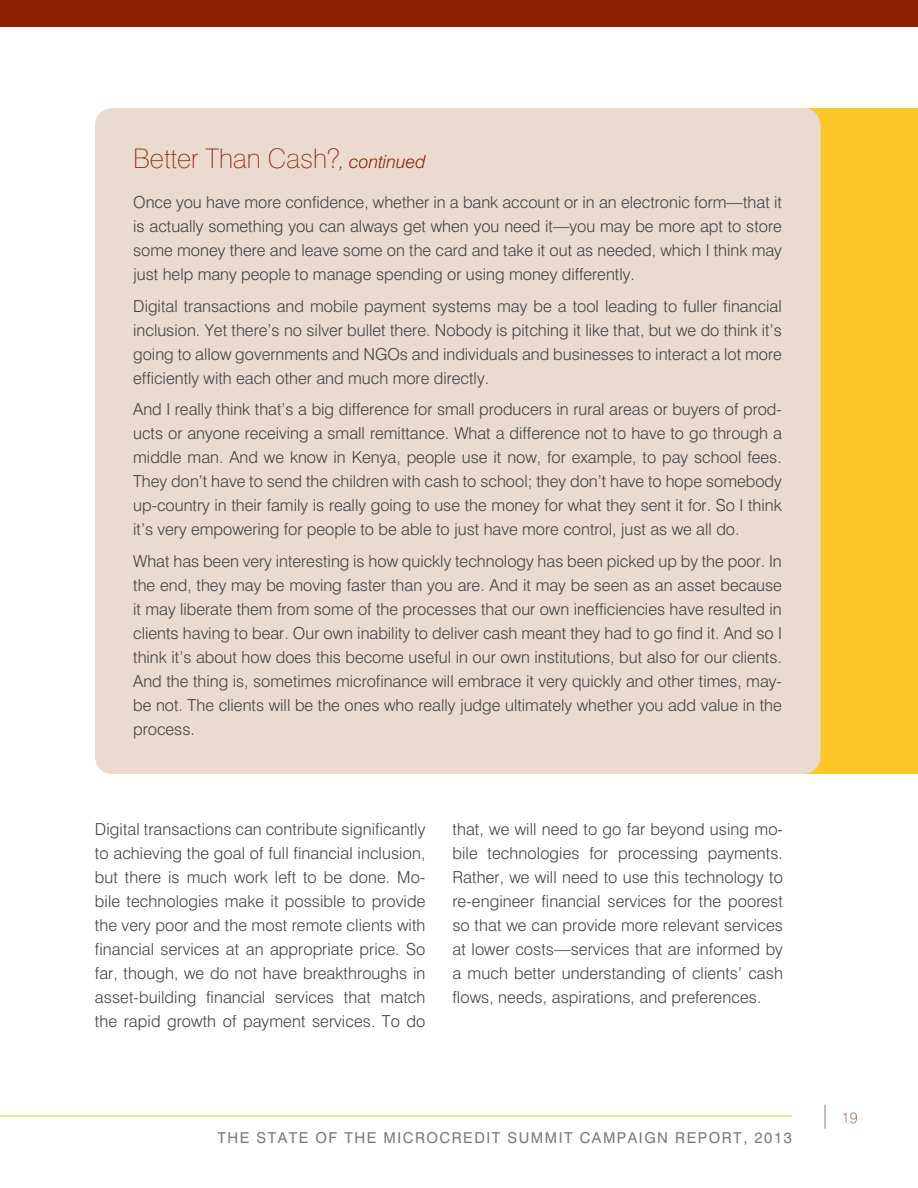
<style>
.page{position:relative;width:918px;height:1188px;background:#fff}
.page>*{position:absolute;margin:0;border:0;box-sizing:border-box;transform-origin:0 0}
.t1{font:100 27px "Swiss";color:#8a1f03}
.t2{font:300 16.5px/24px "Swiss";color:#414042;text-align:justify}
.t3{font:15px "Swiss";letter-spacing:.1em;color:#7a7a7a}
.t4{font:100 15px "Swiss";color:#8a1f03}
.s1{font-weight:300;font-style:italic;font-size:18px}
.s2{font-size:24px;color:#7a7a7a}
</style>
<div class="page">
<div style="left:0;top:0;width:918px;height:27px;background:#8a1f03"></div>
<hr style="left:0;top:1116px;width:792px;height:1px;background:#ffc628">
<div style="left:782px;top:108px;width:136px;height:666px;background:#ffc628"></div>
<div style="left:95px;top:108px;width:726px;height:666px;background:#eadacf;border-radius:18px"></div>
<h1 class="t1" style="left:133px;top:142px;width:294px">Better Than Cash?<span class="s1">, continued</span></h1>
<p class="t2" style="left:133px;top:190px;width:650px">Once you have more confidence, whether in a bank account or in an electronic form—that it is actually something you can always get when you need it—you may be more apt to store some money there and leave some on the card and take it out as needed, which I think may just help many people to manage spending or using money differently.</p>
<p class="t2" style="left:133px;top:294px;width:650px">Digital transactions and mobile payment systems may be a tool leading to fuller financial inclusion. Yet there’s no silver bullet there. Nobody is pitching it like that, but we do think it’s going to allow governments and NGOs and individuals and businesses to interact a lot more efficiently with each other and much more directly.</p>
<p class="t2" style="left:133px;top:397px;width:650px">And I really think that’s a big difference for small producers in rural areas or buyers of prod&shy;ucts or anyone receiving a small remittance. What a difference not to have to go through a middle man. And we know in Kenya, people use it now, for example, to pay school fees.<br>They don’t have to send the children with cash to school; they don’t have to hope somebody up-country in their family is really going to use the money for what they sent it for. So I think it’s very empowering for people to be able to just have more control, just as we all do.</p>
<p class="t2" style="left:133px;top:549px;width:650px">What has been very interesting is how quickly technology has been picked up by the poor. In the end, they may be moving faster than you are. And it may be seen as an asset because it may liberate them from some of the processes that our own inefficiencies have resulted in clients having to bear. Our own inability to deliver cash meant they had to go find it. And so I think it’s about how does this become useful in our own institutions, but also for our clients.<br>And the thing is, sometimes microfinance will embrace it very quickly and other times, may&shy;be not. The clients will be the ones who really judge ultimately whether you add value in the process.</p>
<p class="t2" style="left:95px;top:817px;width:332px">Digital transactions can contribute significantly to achieving the goal of full financial inclusion, but there is much work left to be done. Mo&shy;bile technologies make it possible to provide the very poor and the most remote clients with financial services at an appropriate price. So far, though, we do not have breakthroughs in asset-building financial services that match the rapid growth of payment services. To do</p>
<p class="t2" style="left:452px;top:817px;width:332px">that, we will need to go far beyond using mo&shy;bile technologies for processing payments.<br>Rather, we will need to use this technology to re-engineer financial services for the poorest so that we can provide more relevant services at lower costs—services that are informed by a much better understanding of clients’ cash flows, needs, aspirations, and preferences.</p>
<p class="t3" style="left:217px;top:1129px;width:576px">THE STATE OF THE MICROCREDIT SUMM IT CAMPAIGN REPORT, 2013</p>
<p class="t4" style="left:819px;top:1108px;width:40px"><span class="s2">|</span> 19</p>
</div>
